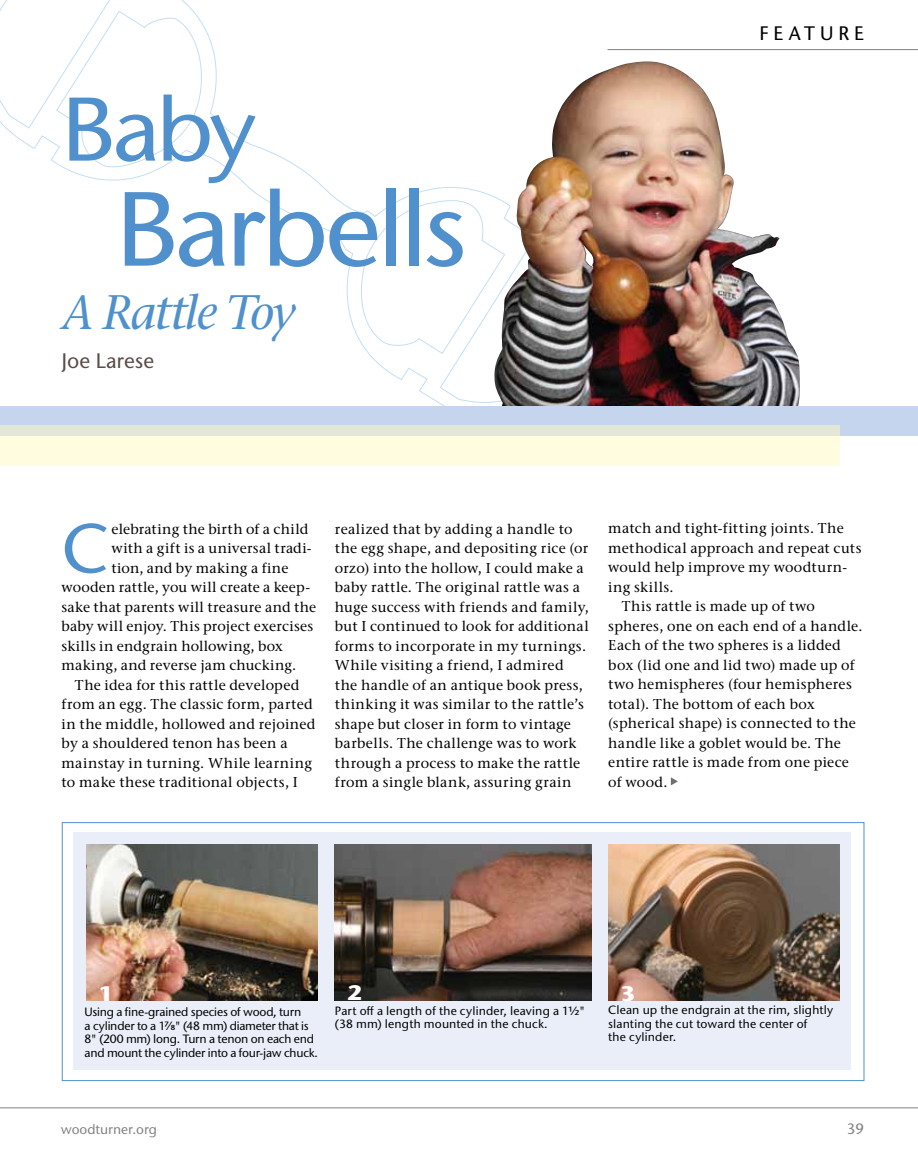
<style>
.page{position:relative;width:918px;height:1175px;background:#fff}
.page>*{position:absolute;margin:0;border:0;box-sizing:border-box;transform-origin:0 0}
.t1{font:500 105px "Stone Sans ITC Pro";letter-spacing:-.045em;color:#5091cd;scale:1.05 1}
.t2{font:500 90px "Stone Sans ITC Pro";color:#5091cd;scale:1.05 1}
.t3{font:500 69.3px "Stone Sans ITC Pro";color:#5091cd}
.t4{font:italic 500 48.3px "Stone Serif ITC Pro";letter-spacing:-.035em;color:#5091cd}
.t5{font:500 21px "Stone Sans ITC Pro";color:#584b48}
.t6{font:700 21px "Stone Sans ITC Pro";color:#fff;scale:1.1 1}
.t7{font:500 19.5px "Stone Sans ITC Pro";letter-spacing:.255em;color:#000}
.t8{font:500 15px "Stone Sans ITC Pro";color:#808285}
.t9{font:500 14.25px/19.5px "Stone Serif ITC Pro";letter-spacing:.02em;color:#000}
.t10{font:500 13.5px "Stone Sans ITC Pro";color:#808285}
.t11{font:500 12px/13.5px "Stone Sans ITC Pro";letter-spacing:.005em;color:#000}
.t12{font:500 12px/13.5px "Stone Sans ITC Pro";letter-spacing:-.02em;color:#000}
</style>
<div class="page">
<hr style="left:0;top:1107px;width:918px;height:1px;background:#808285">
<hr style="left:608px;top:49px;width:310px;height:1px;background:#808285">
<svg style="left:0;top:42px;width:627px;height:365px"></svg>
<svg style="left:350px;top:196px;width:144px;height:211px"></svg>
<svg style="left:0;top:0;width:211px;height:173px"></svg>
<img style="left:494px;top:61px;width:306px;height:346px">
<div style="left:62px;top:822px;width:802px;height:258px;background:#fff;border:1px solid #5091cd"></div>
<div style="left:74px;top:832px;width:777px;height:237px;background:#e9eef8"></div>
<img style="left:86px;top:844px;width:232px;height:156px">
<img style="left:608px;top:844px;width:232px;height:156px">
<img style="left:335px;top:844px;width:256px;height:156px">
<div style="left:0;top:407px;width:918px;height:29px;background:#c6d5ee"></div>
<svg style="left:0;top:425px;width:840px;height:40px;background:#f7f6dd"></svg>
<svg style="left:671px;top:777px;width:7px;height:8px"></svg>
<h2 class="t2" style="left:62px;top:74px;width:188px">Baby</h2>
<h1 class="t1" style="left:116px;top:165px;width:337px">Barbells</h1>
<h3 class="t4" style="left:62px;top:283px;width:236px">A Rattle Toy</h3>
<h3 class="t5" style="left:61px;top:348px;width:94px">Joe Larese</h3>
<h3 class="t7" style="left:760px;top:22px;width:106px">Feature</h3>
<h3 class="t3" style="left:61px;top:506px;width:49px">C</h3>
<p class="t9" style="left:111px;top:519px;width:198px">elebrating the birth of a child</p>
<p class="t9" style="left:111px;top:538px;width:202px">with a gift is a universal tradi-</p>
<p class="t9" style="left:111px;top:558px;width:178px">tion, and by making a fine</p>
<p class="t9" style="left:61px;top:577px;width:250px">wooden rattle, you will create a keep-</p>
<p class="t9" style="left:61px;top:597px;width:256px">sake that parents will treasure and the</p>
<p class="t9" style="left:61px;top:616px;width:253px">baby will enjoy. This project exercises</p>
<p class="t9" style="left:61px;top:636px;width:223px">skills in endgrain hollowing, box</p>
<p class="t9" style="left:61px;top:655px;width:236px">making, and reverse jam chucking.</p>
<p class="t9" style="left:75px;top:675px;width:226px">The idea for this rattle developed</p>
<p class="t9" style="left:61px;top:694px;width:253px">from an egg. The classic form, parted</p>
<p class="t9" style="left:61px;top:714px;width:256px">in the middle, hollowed and rejoined</p>
<p class="t9" style="left:61px;top:733px;width:228px">by a shouldered tenon has been a</p>
<p class="t9" style="left:61px;top:753px;width:252px">mainstay in turning. While learning</p>
<p class="t9" style="left:61px;top:772px;width:238px">to make these traditional objects, I</p>
<p class="t9" style="left:335px;top:519px;width:255px">realized that by adding a handle to the egg shape, and depositing rice (or orzo) into the hollow, I could make a baby rattle. The original rattle was a huge success with friends and family, but I continued to look for additional forms to incorporate in my turnings.<br>While visiting a friend, I admired the handle of an antique book press, thinking it was similar to the rattle’s shape but closer in form to vintage barbells. The challenge was to work through a process to make the rattle from a single blank, assuring grain</p>
<p class="t9" style="left:608px;top:519px;width:237px">match and tight-fitting joints. The</p>
<p class="t9" style="left:608px;top:538px;width:255px">methodical approach and repeat cuts</p>
<p class="t9" style="left:608px;top:558px;width:241px">would help improve my woodturn-</p>
<p class="t9" style="left:608px;top:577px;width:67px">ing skills.</p>
<p class="t9" style="left:622px;top:597px;width:195px">This rattle is made up of two</p>
<p class="t9" style="left:608px;top:616px;width:256px">spheres, one on each end of a handle.</p>
<p class="t9" style="left:608px;top:636px;width:234px">Each of the two spheres is a lidded</p>
<p class="t9" style="left:608px;top:655px;width:248px">box (lid one and lid two) made up of</p>
<p class="t9" style="left:608px;top:675px;width:245px">two hemispheres (four hemispheres</p>
<p class="t9" style="left:608px;top:694px;width:208px">total). The bottom of each box</p>
<p class="t9" style="left:608px;top:714px;width:249px">(spherical shape) is connected to the</p>
<p class="t9" style="left:608px;top:733px;width:234px">handle like a goblet would be. The</p>
<p class="t9" style="left:608px;top:753px;width:242px">entire rattle is made from one piece</p>
<p class="t9" style="left:608px;top:772px;width:61px">of wood.</p>
<h3 class="t6" style="left:98px;top:979px;width:16px">1</h3>
<h3 class="t6" style="left:347px;top:979px;width:16px">2</h3>
<h3 class="t6" style="left:620px;top:979px;width:16px">3</h3>
<p class="t12" style="left:85px;top:1005px;width:235px">Using a fine-grained species of wood, turn<br>a cylinder to a 1⅞" (48 mm) diameter that is 8" (200 mm) long. Turn a tenon on each end and mount the cylinder into a four-jaw chuck.</p>
<p class="t11" style="left:335px;top:1003px;width:252px">Part off a length of the cylinder, leaving a 1½" (38 mm) length mounted in the chuck.</p>
<p class="t11" style="left:608px;top:1003px;width:226px">Clean up the endgrain at the rim, slightly slanting the cut toward the center of<br>the cylinder.</p>
<p class="t10" style="left:61px;top:1120px;width:98px">woodturner.org</p>
<p class="t8" style="left:847px;top:1119px;width:19px">39</p>
</div>
